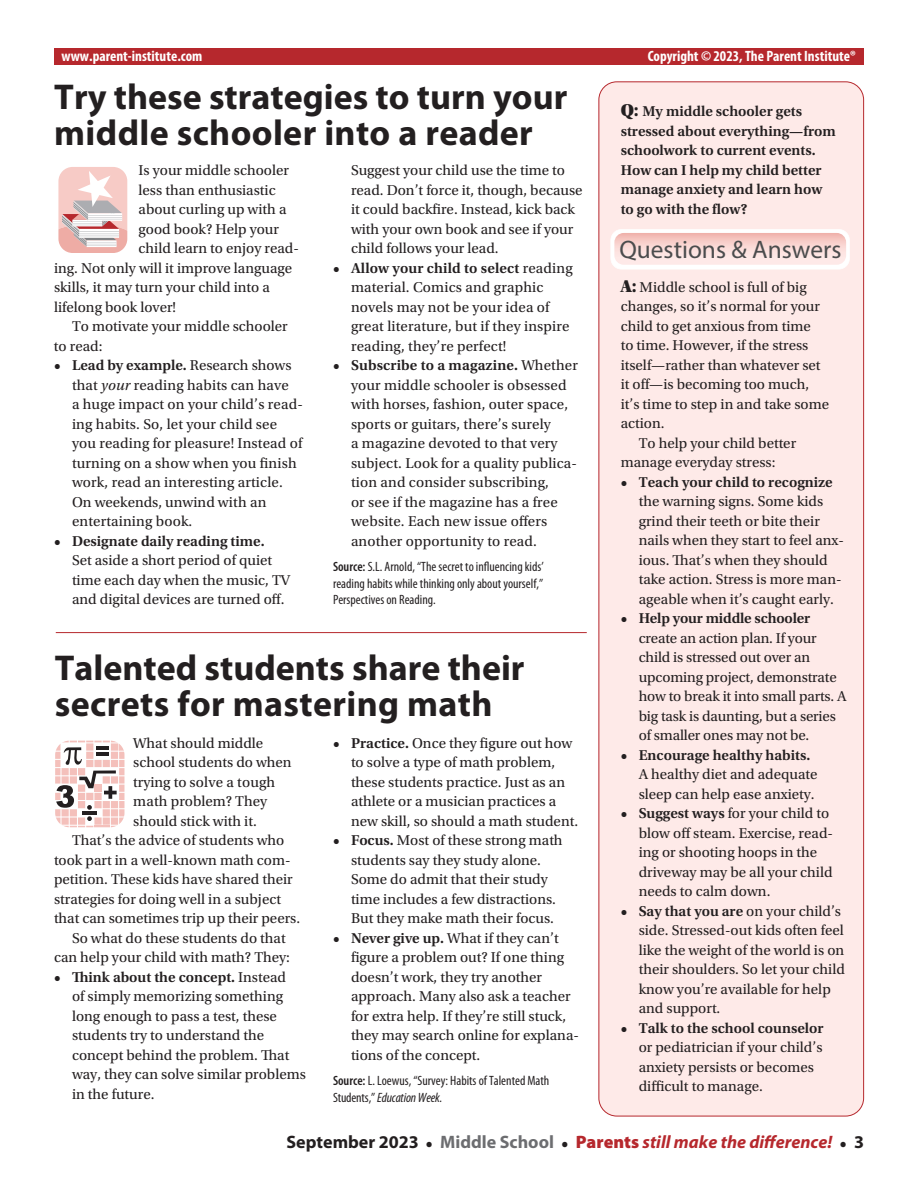
<style>
.page{position:relative;width:918px;height:1188px;background:#fff}
.page>*{position:absolute;margin:0;border:0;box-sizing:border-box;transform-origin:0 0}
.t1{font:700 36px/36px "Myriad Pro";color:#231f20}
.t2{font:25.35px "Block Berthold BQ";color:#4b4c4d}
.t3{font:italic 700 18px "Myriad Pro";color:#b6282d}
.t4{font:15px/19.5px "Utopia Std";color:#231f20}
.t5{font:600 15px/19.5px "Utopia Std";color:#231f20}
.t6{font:700 condensed 15px "Myriad Pro";color:#fff}
.t7{font:condensed 13.5px/16.5px "Myriad Pro";color:#231f20}
.s1{font-weight:600}
.s2{font-style:italic}
.s3{font-family:"Utopia Std Black Headline";font-weight:400;font-size:18px}
.s4{font-family:"Utopia Std Black Headline";font-size:18px}
.s5{font-style:normal;color:#231f20}
.s6{font-family:"Utopia Std";font-style:normal;font-size:15px;color:#231f20}
.s7{font-style:normal;color:#6c6d70}
.s8{font-weight:900;font-style:normal}
</style>
<div class="page">
<div style="left:599px;top:82px;width:265px;height:1034px;background:#feeae8;border-radius:18px"></div>
<div style="left:54px;top:49px;width:810px;height:16px;background:#b6282d"></div>
<svg style="left:55px;top:740px;width:70px;height:88px"></svg>
<svg style="left:58px;top:167px;width:70px;height:86px"></svg>
<hr style="left:56px;top:632px;width:531px;height:1px;background:#b6282d">
<div style="left:610px;top:229px;width:240px;height:40px;background:#fff"></div>
<img style="left:614px;top:233px;width:232px;height:32px">
<p class="t6" style="left:62px;top:46px;width:142px">www.parent-institute.com</p>
<p class="t6" style="left:648px;top:46px;width:210px">Copyright © 2023, The Parent Institute®</p>
<h1 class="t1" style="left:54px;top:77px;width:515px">Try these strategies to turn your middle schooler into a reader</h1>
<p class="t4" style="left:139px;top:161px;width:152px">Is your middle schooler</p>
<p class="t4" style="left:139px;top:180px;width:139px">less than enthusiastic</p>
<p class="t4" style="left:139px;top:200px;width:149px">about curling up with a</p>
<p class="t4" style="left:139px;top:219px;width:142px">good book? Help your</p>
<p class="t4" style="left:139px;top:239px;width:162px">child learn to enjoy read-</p>
<p class="t4" style="left:54px;top:258px;width:240px">ing. Not only will it improve language</p>
<p class="t4" style="left:54px;top:278px;width:218px">skills, it may turn your child into a</p>
<p class="t4" style="left:54px;top:297px;width:124px">lifelong book lover!</p>
<p class="t4" style="left:72px;top:317px;width:217px">To motivate your middle schooler</p>
<p class="t4" style="left:54px;top:336px;width:50px">to read:</p>
<p class="t4" style="left:72px;top:356px;width:232px;text-indent:-18px"><span class="s1">• Lead by example.</span> Research shows that <span class="s2">your</span> reading habits can have<br>a huge impact on your child’s read&shy;ing habits. So, let your child see you reading for pleasure! Instead of turning on a show when you finish work, read an interesting article.<br>On weekends, unwind with an entertaining book.</p>
<p class="t5" style="left:54px;top:531px;width:212px">• Designate daily reading time.</p>
<p class="t4" style="left:72px;top:551px;width:220px">Set aside a short period of quiet time each day when the music, TV and digital devices are turned off.</p>
<p class="t4" style="left:351px;top:161px;width:233px">Suggest your child use the time to read. Don’t force it, though, because it could backfire. Instead, kick back with your own book and see if your child follows your lead.</p>
<p class="t4" style="left:351px;top:258px;width:223px;text-indent:-18px"><span class="s1">• Allow your child to select</span> reading material. Comics and graphic novels may not be your idea of great literature, but if they inspire reading, they’re perfect!</p>
<p class="t4" style="left:351px;top:356px;width:228px;text-indent:-18px"><span class="s1">• Subscribe to a magazine.</span> Whether your middle schooler is obsessed with horses, fashion, outer space, sports or guitars, there’s surely<br>a magazine devoted to that very subject. Look for a quality publica&shy;tion and consider subscribing,<br>or see if the magazine has a free website. Each new issue offers another opportunity to read.</p>
<p class="t7" style="left:333px;top:558px;width:212px;text-align:justify"><span class="s1">Source:</span> S.L. Arnold, “The secret to influencing kids’ reading habits while thinking only about yourself,” Perspectives on Reading.</p>
<h1 class="t1" style="left:55px;top:649px;width:471px">Talented students share their secrets for mastering math</h1>
<p class="t4" style="left:133px;top:733px;width:132px">What should middle</p>
<p class="t4" style="left:133px;top:753px;width:160px">school students do when</p>
<p class="t4" style="left:133px;top:772px;width:144px">trying to solve a tough</p>
<p class="t4" style="left:133px;top:792px;width:135px">math problem? They</p>
<p class="t4" style="left:133px;top:811px;width:125px">should stick with it.</p>
<p class="t4" style="left:72px;top:831px;width:214px">That’s the advice of students who</p>
<p class="t4" style="left:54px;top:850px;width:238px">took part in a well-known math com-</p>
<p class="t4" style="left:54px;top:870px;width:240px">petition. These kids have shared their</p>
<p class="t4" style="left:54px;top:889px;width:229px">strategies for doing well in a subject</p>
<p class="t4" style="left:54px;top:909px;width:248px">that can sometimes trip up their peers.</p>
<p class="t4" style="left:72px;top:928px;width:215px">So what do these students do that</p>
<p class="t4" style="left:54px;top:948px;width:238px">can help your child with math? They:</p>
<p class="t4" style="left:72px;top:967px;width:235px;text-indent:-18px"><span class="s1">• Think about the concept.</span> Instead<br>of simply memorizing something long enough to pass a test, these students try to understand the concept behind the problem. That way, they can solve similar problems in the future.</p>
<p class="t4" style="left:351px;top:733px;width:229px;text-indent:-18px"><span class="s1">• Practice.</span> Once they figure out how to solve a type of math problem, these students practice. Just as an athlete or a musician practices a new skill, so should a math student.</p>
<p class="t4" style="left:351px;top:831px;width:213px;text-indent:-18px"><span class="s1">• Focus.</span> Most of these strong math students say they study alone.<br>Some do admit that their study time includes a few distractions.<br>But they make math their focus.</p>
<p class="t4" style="left:351px;top:928px;width:229px;text-indent:-18px"><span class="s1">• Never give up.</span> What if they can’t figure a problem out? If one thing doesn’t work, they try another approach. Many also ask a teacher for extra help. If they’re still stuck, they may search online for explana&shy;tions of the concept.</p>
<p class="t7" style="left:333px;top:1072px;width:218px"><span class="s1">Source:</span> L. Loewus, “Survey: Habits of Talented Math<br>Students,” <span class="s2">Education Week.</span></p>
<p class="t5" style="left:621px;top:102px;width:217px"><span class="s3">Q:</span> My middle schooler gets stressed about everything—from schoolwork to current events.<br>How can I help my child better manage anxiety and learn how to go with the flow?</p>
<h2 class="t2" style="left:619px;top:234px;width:224px">Questions &amp; Answers</h2>
<p class="t4" style="left:621px;top:278px;width:188px"><span class="s4">A:</span> Middle school is full of big</p>
<p class="t4" style="left:621px;top:297px;width:201px">changes, so it’s normal for your</p>
<p class="t4" style="left:621px;top:317px;width:192px">child to get anxious from time</p>
<p class="t4" style="left:621px;top:336px;width:189px">to time. However, if the stress</p>
<p class="t4" style="left:621px;top:356px;width:201px">itself—rather than whatever set</p>
<p class="t4" style="left:621px;top:375px;width:190px">it off—is becoming too much,</p>
<p class="t4" style="left:621px;top:395px;width:210px">it’s time to step in and take some</p>
<p class="t4" style="left:621px;top:414px;width:45px">action.</p>
<p class="t4" style="left:639px;top:434px;width:159px">To help your child better</p>
<p class="t4" style="left:621px;top:453px;width:156px">manage everyday stress:</p>
<p class="t5" style="left:621px;top:472px;width:214px">• Teach your child to recognize</p>
<p class="t4" style="left:639px;top:492px;width:207px">the warning signs. Some kids grind their teeth or bite their nails when they start to feel anx&shy;ious. That’s when they should take action. Stress is more man&shy;ageable when it’s caught early.</p>
<p class="t5" style="left:621px;top:609px;width:191px">• Help your middle schooler</p>
<p class="t4" style="left:639px;top:629px;width:209px">create an action plan. If your child is stressed out over an upcoming project, demonstrate how to break it into small parts. A big task is daunting, but a series of smaller ones may not be.</p>
<p class="t5" style="left:621px;top:745px;width:191px">• Encourage healthy habits.</p>
<p class="t4" style="left:639px;top:765px;width:180px">A healthy diet and adequate sleep can help ease anxiety.</p>
<p class="t4" style="left:639px;top:804px;width:196px;text-indent:-18px"><span class="s1">• Suggest ways</span> for your child to blow off steam. Exercise, read&shy;ing or shooting hoops in the driveway may be all your child needs to calm down.</p>
<p class="t4" style="left:639px;top:902px;width:208px;text-indent:-18px"><span class="s1">• Say that you are</span> on your child’s side. Stressed-out kids often feel like the weight of the world is on their shoulders. So let your child know you’re available for help and support.</p>
<p class="t5" style="left:621px;top:1018px;width:204px">• Talk to the school counselor</p>
<p class="t4" style="left:639px;top:1038px;width:185px">or pediatrician if your child’s anxiety persists or becomes difficult to manage.</p>
<p class="t3" style="left:287px;top:1130px;width:579px"><span class="s5">September 2023</span> <span class="s6">•</span> <span class="s7">Middle School</span> <span class="s6">•</span> <span class="s8">Parents</span> still make the difference! <span class="s6">•</span> <span class="s5">3</span></p>
</div>
